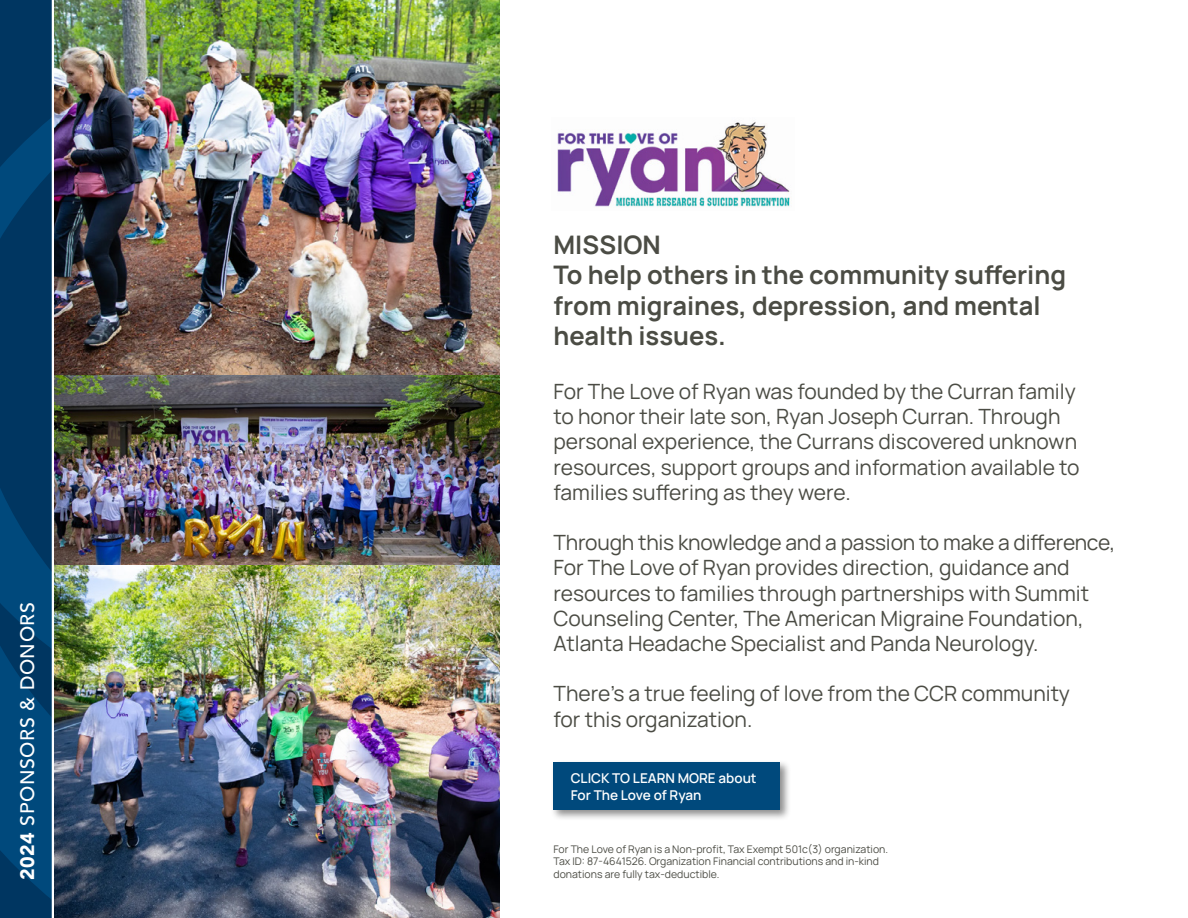
<style>
.page{position:relative;width:1188px;height:918px;background:#fff}
.page>*{position:absolute;margin:0;border:0;box-sizing:border-box;transform-origin:0 0}
.t1{font:700 25.5px/30.6px "Manrope";color:#4b4c44}
.t2{font:21px/25.2px "Manrope";color:#4b4c44}
.t3{font:500 19.5px "Avenir";letter-spacing:.03em;color:#fff}
.t4{font:600 13.5px/16.2px "Manrope";color:#fff}
.t5{font:10.5px/12.6px "Manrope";color:#4b4c44}
.s1{font-weight:900}
</style>
<div class="page">
<img style="left:54px;top:375px;width:446px;height:194px">
<img style="left:55px;top:566px;width:445px;height:352px">
<img style="left:54px;top:0;width:446px;height:375px">
<img style="left:557px;top:121px;width:233px;height:87px">
<div style="left:550px;top:759px;width:241px;height:62px;background:#000;opacity:.45"></div>
<div style="left:554px;top:762px;width:226px;height:48px;background:#00497c"></div>
<svg style="left:0;top:0;width:52px;height:918px;background:#013e6b"></svg>
<p class="t3" style="left:11px;top:880px;width:279px;rotate:-90deg"><span class="s1">2024</span> SPONSORS &amp; DONORS</p>
<p class="t1" style="left:554px;top:228px;width:514px">MISSION<br>To help others in the community suffering from migraines, depression, and mental health issues.</p>
<p class="t2" style="left:554px;top:378px;width:528px">For The Love of Ryan was founded by the Curran family to honor their late son, Ryan Joseph Curran. Through personal experience, the Currans discovered unknown resources, support groups and information available to families suffering as they were.</p>
<p class="t2" style="left:554px;top:529px;width:563px">Through this knowledge and a passion to make a difference, For The Love of Ryan provides direction, guidance and resources to families through partnerships with Summit Counseling Center, The American Migraine Foundation, Atlanta Headache Specialist and Panda Neurology.</p>
<p class="t2" style="left:554px;top:680px;width:518px">There’s a true feeling of love from the CCR community for this organization.</p>
<p class="t4" style="left:571px;top:770px;width:187px">CLICK TO LEARN MORE about<br>For The Love of Ryan</p>
<p class="t5" style="left:554px;top:842px;width:336px">For The Love of Ryan is a Non-profit, Tax Exempt 501c(3) organization.<br>Tax ID: 87-4641526. Organization Financial contributions and in-kind</p>
<p class="t5" style="left:554px;top:867px;width:167px">donations are fully tax-deductible.</p>
</div>
